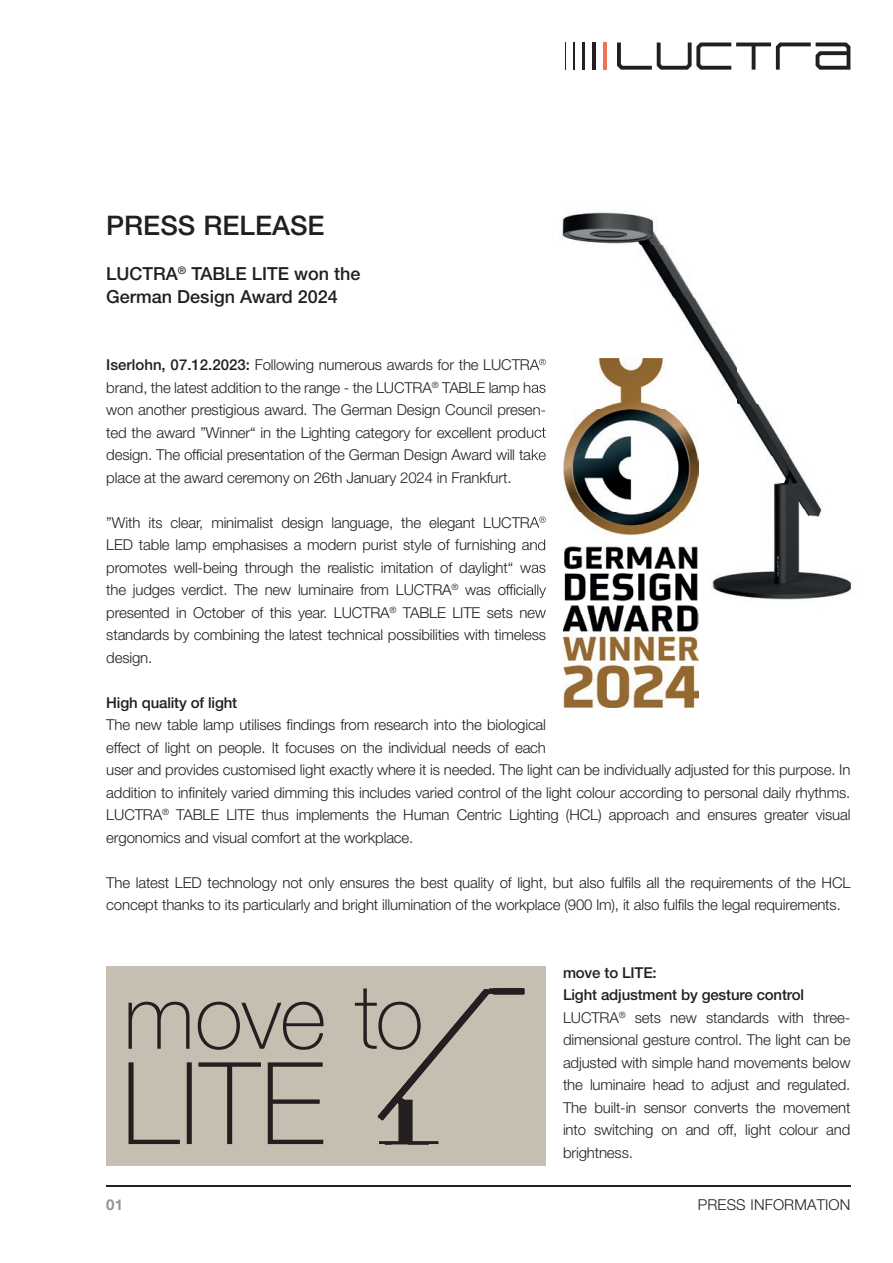
<style>
.page{position:relative;width:893px;height:1263px;background:#fff}
.page>*{position:absolute;margin:0;border:0;box-sizing:border-box;transform-origin:0 0}
.t1{font:500 27px "Helvetica Neue LT Pro";color:#231f20}
.t2{font:500 18px/22.5px "Helvetica Neue LT Pro";color:#231f20}
.t3{font:300 15px/22.5px "Helvetica Neue LT Pro";letter-spacing:-.01em;color:#231f20}
.t4{font:500 15px "Helvetica Neue LT Pro";letter-spacing:-.01em;color:#231f20}
.t5{font:300 15px "Helvetica Neue LT Pro";letter-spacing:.01em;color:#231f20}
.t6{font:700 15px "Helvetica Neue LT Pro";color:#939598}
.s1{font-weight:500}
</style>
<div class="page">
<hr style="left:106px;top:1185px;width:744px;height:2px;background:#231f20">
<hr style="left:603px;top:43px;width:4px;height:27px;background:#f26f59">
<hr style="left:593px;top:43px;width:3px;height:27px;background:#231f20">
<hr style="left:582px;top:43px;width:3px;height:27px;background:#231f20">
<hr style="left:573px;top:43px;width:2px;height:27px;background:#231f20">
<svg style="left:565px;top:43px;width:1px;height:27px"></svg>
<svg style="left:617px;top:43px;width:233px;height:27px"></svg>
<img style="left:542px;top:212px;width:215px;height:192px">
<img style="left:698px;top:404px;width:154px;height:211px">
<img style="left:531px;top:359px;width:8px;height:12px">
<svg style="left:539px;top:359px;width:7px;height:6px"></svg>
<img style="left:531px;top:382px;width:15px;height:13px">
<img style="left:531px;top:407px;width:14px;height:9px">
<img style="left:531px;top:427px;width:15px;height:11px">
<img style="left:531px;top:449px;width:15px;height:12px">
<img style="left:531px;top:517px;width:8px;height:11px">
<svg style="left:539px;top:516px;width:7px;height:7px"></svg>
<img style="left:531px;top:539px;width:15px;height:12px">
<img style="left:531px;top:564px;width:15px;height:9px">
<img style="left:531px;top:584px;width:15px;height:14px">
<img style="left:531px;top:609px;width:15px;height:6px">
<img style="left:563px;top:359px;width:135px;height:349px">
<div style="left:106px;top:966px;width:440px;height:200px;background:#c7beb2"></div>
<svg style="left:129px;top:988px;width:396px;height:157px"></svg>
<div style="left:493px;top:989px;width:31px;height:5px;background:#231f20"></div>
<div style="left:493px;top:989px;width:31px;height:5px;border:1px solid #231f20"></div>
<h1 class="t1" style="left:106px;top:209px;width:220px">PRESS RELEASE</h1>
<p class="t2" style="left:106px;top:262px;width:256px">LUCTRA<sup>®</sup> TABLE LITE won the<br>German Design Award 2024</p>
<p class="t3" style="left:106px;top:353px;width:441px;text-align:justify"><span class="s1">Iserlohn, 07.12.2023:</span> Following numerous awards for the LUCTRA<sup>® </sup>brand, the latest addition to the range - the LUCTRA<sup>®</sup> TABLE lamp has won another prestigious award. The German Design Council presen&shy;ted the award ”Winner“ in the Lighting category for excellent product design. The official presentation of the German Design Award will take place at the award ceremony on 26th January 2024 in Frankfurt.</p>
<p class="t3" style="left:106px;top:511px;width:441px;text-align:justify">”With its clear, minimalist design language, the elegant LUCTRA<sup>® </sup>LED table lamp emphasises a modern purist style of furnishing and promotes well-being through the realistic imitation of daylight“ was the judges verdict. The new luminaire from LUCTRA<sup>®</sup> was officially presented in October of this year. LUCTRA<sup>®</sup> TABLE LITE sets new standards by combining the latest technical possibilities with timeless design.</p>
<p class="t4" style="left:106px;top:693px;width:132px">High quality of light</p>
<p class="t3" style="left:106px;top:713px;width:746px">The new table lamp utilises findings from research into the biological<br>effect of light on people. It focuses on the individual needs of each<br>user and provides customised light exactly where it is needed. The light can be individually adjusted for this purpose. In addition to infinitely varied dimming this includes varied control of the light colour according to personal daily rhythms.<br>LUCTRA<sup>®</sup> TABLE LITE thus implements the Human Centric Lighting (HCL) approach and ensures greater visual ergonomics and visual comfort at the workplace.</p>
<p class="t3" style="left:106px;top:871px;width:746px">The latest LED technology not only ensures the best quality of light, but also fulfils all the requirements of the HCL concept thanks to its particularly and bright illumination of the workplace (900 lm), it also fulfils the legal requirements.</p>
<p class="t3" style="left:563px;top:961px;width:289px"><span class="s1">move to LITE:<br>Light adjustment by gesture control </span>LUCTRA<sup>®</sup> sets new standards with three&shy;dimensional gesture control. The light can be adjusted with simple hand movements below the luminaire head to adjust and regulated.<br>The built-in sensor converts the movement into switching on and off, light colour and brightness.</p>
<p class="t6" style="left:106px;top:1195px;width:18px">01</p>
<p class="t5" style="left:698px;top:1195px;width:154px">PRESS INFORMATION</p>
</div>
